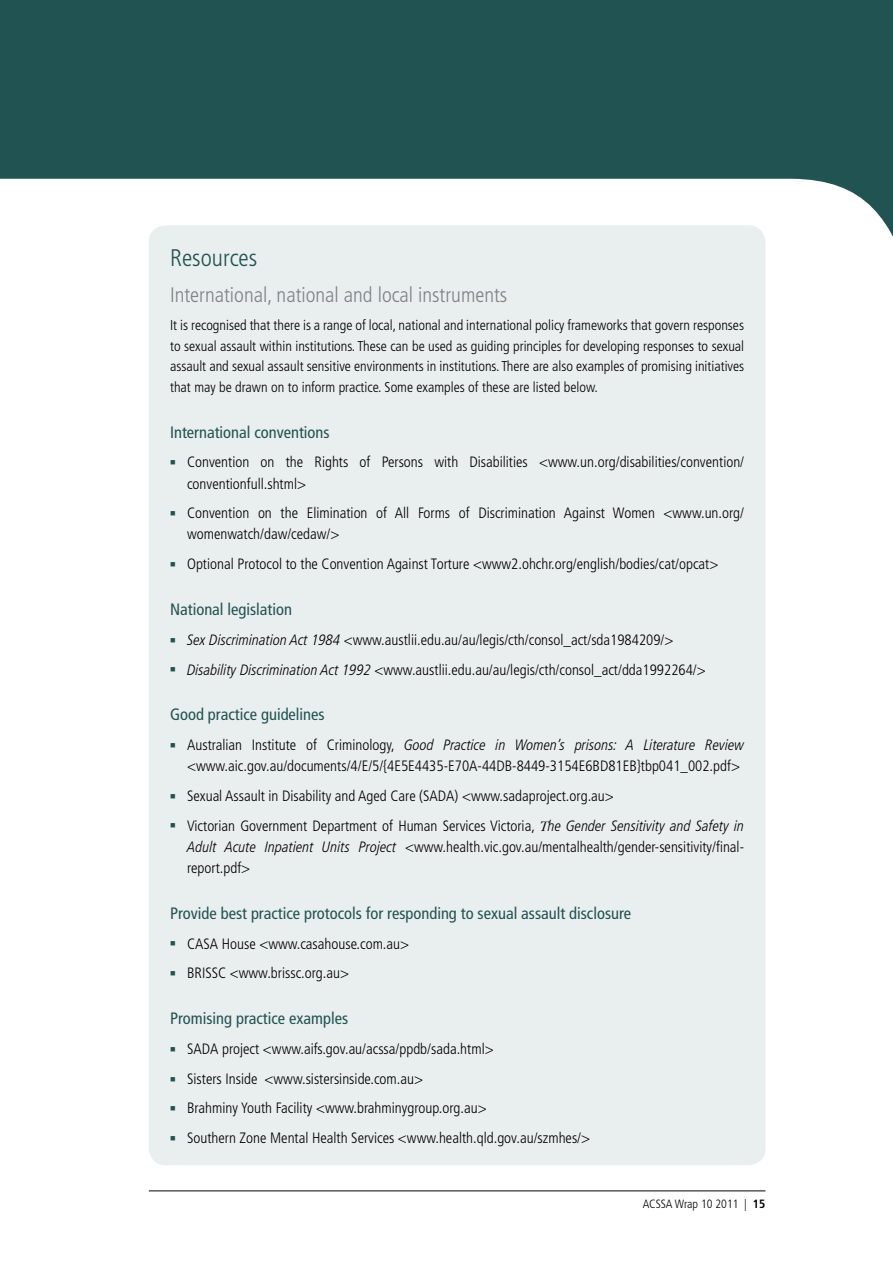
<style>
.page{position:relative;width:893px;height:1263px;background:#fff}
.page>*{position:absolute;margin:0;border:0;box-sizing:border-box;transform-origin:0 0}
.t1{font:300 condensed 24px "Frutiger LT";color:#205352}
.t2{font:300 condensed 21px "Frutiger LT";color:#808285}
.t3{font:condensed 16.5px "Frutiger LT";color:#205352}
.t4{font:300 condensed 15px/29.7px "Frutiger LT";color:#000}
.t5{font:300 condensed 14.25px/20.4px "Frutiger LT";color:#000;text-align:justify}
.t6{font:300 condensed 12px "Frutiger LT";color:#000}
.s1{font-family:"Frutiger LT Pro";font-style:italic}
.s2{font-family:"Garamond";font-style:italic;font-stretch:normal}
.s3{font-weight:700}
</style>
<div class="page">
<hr style="left:149px;top:1190px;width:616px;height:1px;background:#000">
<svg style="left:0;top:0;width:893px;height:238px;fill:#205352"></svg>
<div style="left:149px;top:225px;width:616px;height:940px;background:#e9eeee;border-radius:17px"></div>
<p class="t1" style="left:170px;top:244px;width:89px">Resources</p>
<p class="t2" style="left:170px;top:282px;width:339px">International, national and local instruments</p>
<p class="t5" style="left:170px;top:316px;width:576px">It is recognised that there is a range of local, national and international policy frameworks that govern responses to sexual assault within institutions. These can be used as guiding principles for developing responses to sexual assault and sexual assault sensitive environments in institutions. There are also examples of promising initiatives that may be drawn on to inform practice. Some examples of these are listed below.</p>
<p class="t3" style="left:170px;top:422px;width:161px">International conventions</p>
<p class="t4" style="left:187px;top:452px;width:559px;line-height:21.1px">Convention on the Rights of Persons with Disabilities &lt;www.un.org/disabilities/convention/ conventionfull.shtml&gt;</p>
<p class="t4" style="left:187px;top:503px;width:558px;line-height:21.1px">Convention on the Elimination of All Forms of Discrimination Against Women &lt;www.un.org/ womenwatch/daw/cedaw/&gt;</p>
<p class="t4" style="left:187px;top:549px;width:533px">Optional Protocol to the Convention Against Torture &lt;www2.ohchr.org/english/bodies/cat/opcat&gt;</p>
<p class="t3" style="left:170px;top:600px;width:123px">National legislation</p>
<p class="t4" style="left:187px;top:625px;width:520px"><span class="s1">Sex Discrimination Act 1984</span> &lt;www.austlii.edu.au/au/legis/cth/consol_act/sda1984209/&gt;<br><span class="s1">Disability Discrimination Act 1992</span> &lt;www.austlii.edu.au/au/legis/cth/consol_act/dda1992264/&gt;</p>
<p class="t3" style="left:170px;top:705px;width:156px">Good practice guidelines</p>
<p class="t4" style="left:187px;top:735px;width:559px;line-height:21.1px">Australian Institute of Criminology, <span class="s1">Good Practice in Women’s prisons: A Literature Review </span>&lt;www.aic.gov.au/documents/4/E/5/{4E5E4435-E70A-44DB-8449-3154E6BD81EB}tbp041_002.pdf&gt;</p>
<p class="t4" style="left:187px;top:781px;width:559px">Sexual Assault in Disability and Aged Care (SADA) &lt;www.sadaproject.org.au&gt;<br>Victorian Government Department of Human Services Victoria, <span class="s2">T</span><span class="s1">he Gender Sensitivity and Safety in</span></p>
<p class="t4" style="left:187px;top:836px;width:558px;line-height:21.1px"><span class="s1">Adult Acute Inpatient Units Project</span> &lt;www.health.vic.gov.au/mentalhealth/gender-sensitivity/final&shy;report.pdf&gt;</p>
<p class="t3" style="left:170px;top:904px;width:463px">Provide best practice protocols for responding to sexual assault disclosure</p>
<p class="t4" style="left:187px;top:929px;width:224px">CASA House &lt;www.casahouse.com.au&gt;<br>BRISSC &lt;www.brissc.org.au&gt;</p>
<p class="t3" style="left:170px;top:1009px;width:180px">Promising practice examples</p>
<p class="t4" style="left:187px;top:1034px;width:405px">SADA project &lt;www.aifs.gov.au/acssa/ppdb/sada.html&gt;<br>Sisters Inside &lt;www.sistersinside.com.au&gt;<br>Brahminy Youth Facility &lt;www.brahminygroup.org.au&gt;<br>Southern Zone Mental Health Services &lt;www.health.qld.gov.au/szmhes/&gt;</p>
<p class="t6" style="left:643px;top:1197px;width:124px">ACSSA Wrap 10 2011 | <span class="s3">15</span></p>
</div>
